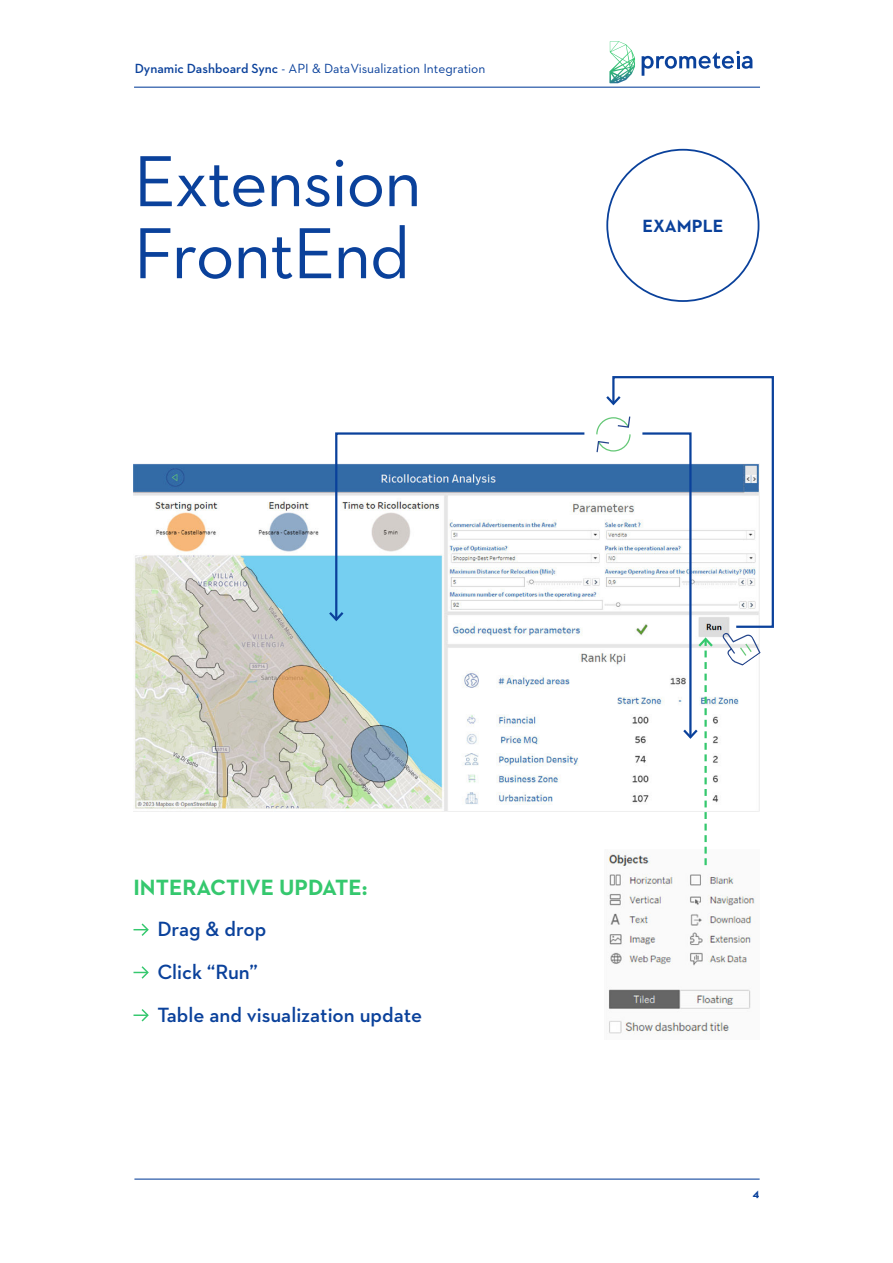
<style>
.page{position:relative;width:893px;height:1263px;background:#fff}
.page>*{position:absolute;margin:0;border:0;box-sizing:border-box;transform-origin:0 0}
.t1{font:73.5px/72px "Neutraface 2 Text";letter-spacing:-.02em;color:#0a419b}
.t2{font:700 22.5px "Neutraface 2 Text";color:#35c86e}
.t3{font:600 21px/42.8px "Neutraface 2 Text";color:#0a419b}
.t4{font:700 18px "Neutraface 2 Text";color:#0a419b}
.t5{font:13.5px "Neutraface 2 Text";color:#0a419b}
.t6{font:700 12px "Neutraface 2 Text";color:#0a419b}
.s1{font-weight:600}
</style>
<div class="page">
<hr style="left:134px;top:87px;width:626px;height:1px;background:#0a419b">
<svg style="left:642px;top:51px;width:110px;height:25px"></svg>
<img style="left:609px;top:41px;width:26px;height:42px">
<hr style="left:134px;top:1178px;width:626px;height:1px;background:#0a419b">
<img style="left:134px;top:463px;width:462px;height:348px">
<img style="left:608px;top:865px;width:148px;height:170px">
<svg style="left:334px;top:432px;width:253px;height:190px"></svg>
<svg style="left:327px;top:610px;width:19px;height:13px"></svg>
<svg style="left:596px;top:376px;width:178px;height:489px"></svg>
<svg style="left:134px;top:923px;width:15px;height:13px"></svg>
<svg style="left:134px;top:966px;width:15px;height:13px"></svg>
<svg style="left:134px;top:1009px;width:15px;height:13px"></svg>
<p class="t5" style="left:135px;top:63px;width:352px"><span class="s1">Dynamic Dashboard Sync</span> - API &amp; DataVisualization Integration</p>
<h1 class="t1" style="left:134px;top:151px;width:290px">Extension<br>FrontEnd</h1>
<h3 class="t4" style="left:642px;top:219px;width:83px">EXAMPLE</h3>
<h2 class="t2" style="left:134px;top:879px;width:236px">INTERACTIVE UPDATE:</h2>
<h3 class="t3" style="left:157px;top:909px;width:266px">Drag &amp; drop<br>Click “Run”<br>Table and visualization update</h3>
<p class="t6" style="left:753px;top:1188px;width:8px">4</p>
</div>
